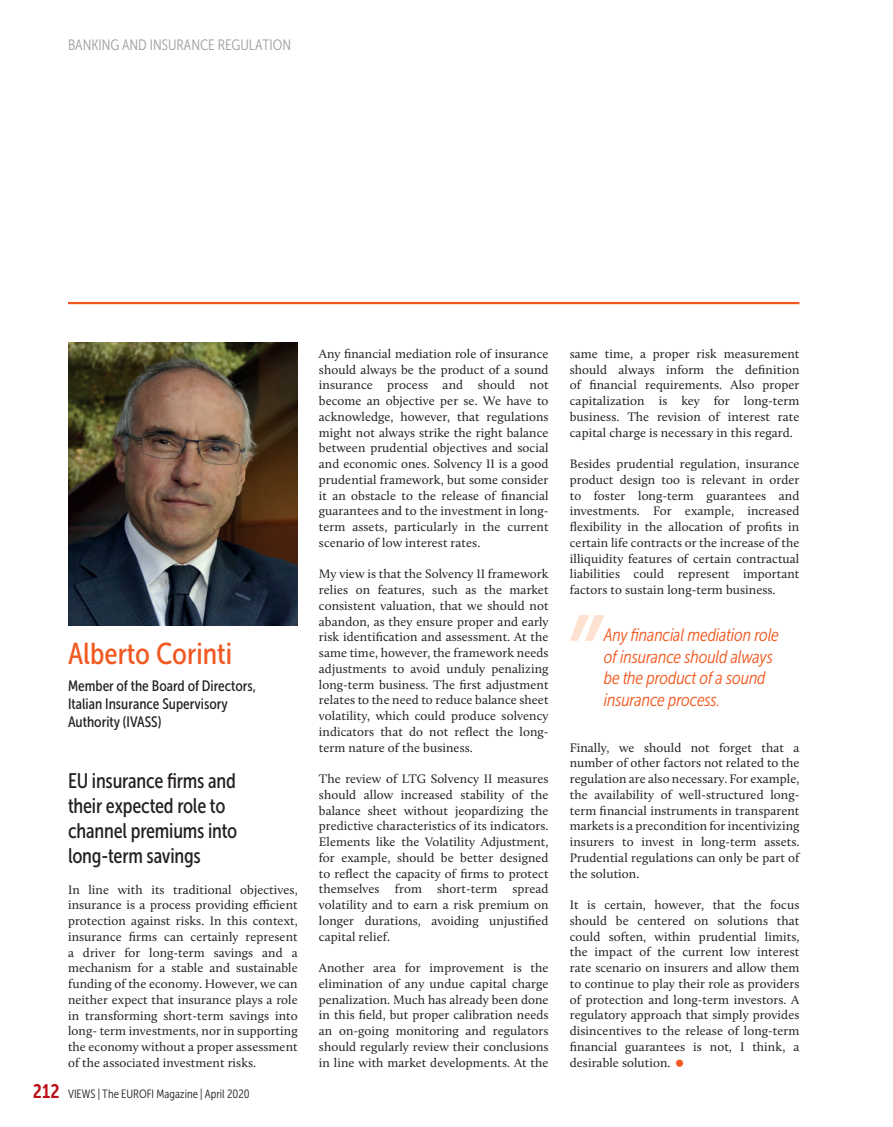
<style>
.page{position:relative;width:893px;height:1127px;background:#fff}
.page>*{position:absolute;margin:0;border:0;box-sizing:border-box;transform-origin:0 0}
.PETIT_Nom{font:30px "Museo Sans Cond 500";color:#f15921}
.PETIT_Titre{font:21px/25.2px "Museo Sans Cond 500";letter-spacing:-.01em;color:#231f20}
.t1{font:19.5px "Museo Sans Cond 700";color:#bb1018}
.t2{font:italic 18px/21.6px "Museo Sans Cond 300";letter-spacing:-.01em;color:#f15921}
.PETIT_Fonction{font:15px/18px "Museo Sans Cond 500";color:#231f20}
.Texte_Non_justifié{font:15px "Museo Sans Cond 300";color:#9d9fa2}
.Texte_Justifié{font:12.75px/15.8px "Calluna";letter-spacing:.005em;color:#231f20;text-align:justify}
.t3{font:12px "Museo Sans Cond 300";color:#231f20}
</style>
<div class="page">
<hr style="left:68px;top:302px;width:731px;height:2px;background:#f15921">
<img style="left:68px;top:342px;width:230px;height:284px">
<svg style="left:570px;top:615px;width:35px;height:26px"></svg>
<p class="Texte_Non_justifié" style="left:68px;top:37px;width:225px">BANKING AND INSURANCE REGULATION</p>
<p class="PETIT_Nom" style="left:68px;top:637px;width:166px">Alberto Corinti</p>
<p class="PETIT_Fonction" style="left:68px;top:676px;width:190px">Member of the Board of Directors,<br>Italian Insurance Supervisory<br>Authority (IVASS)</p>
<p class="PETIT_Titre" style="left:68px;top:768px;width:171px">EU insurance firms and their expected role to channel premiums into long-term savings</p>
<p class="Texte_Justifié" style="left:68px;top:881px;width:231px">In line with its traditional objectives, insurance is a process providing efficient protection against risks. In this context, insurance firms can certainly represent a driver for long-term savings and a mechanism for a stable and sustainable funding of the economy. However, we can neither expect that insurance plays a role in transforming short-term savings into long- term investments, nor in supporting the economy without a proper assessment of the associated investment risks.</p>
<p class="t1" style="left:33px;top:1080px;width:28px">212</p>
<p class="t3" style="left:68px;top:1087px;width:183px">VIEWS | The EUROFI Magazine | April 2020</p>
<p class="Texte_Justifié" style="left:319px;top:346px;width:231px">Any financial mediation role of insurance should always be the product of a sound insurance process and should not become an objective per se. We have to acknowledge, however, that regulations might not always strike the right balance between prudential objectives and social and economic ones. Solvency II is a good prudential framework, but some consider it an obstacle to the release of financial guarantees and to the investment in long&shy;term assets, particularly in the current scenario of low interest rates.</p>
<p class="Texte_Justifié" style="left:319px;top:566px;width:231px">My view is that the Solvency II framework relies on features, such as the market consistent valuation, that we should not abandon, as they ensure proper and early risk identification and assessment. At the same time, however, the framework needs adjustments to avoid unduly penalizing long-term business. The first adjustment relates to the need to reduce balance sheet volatility, which could produce solvency indicators that do not reflect the long&shy;term nature of the business.</p>
<p class="Texte_Justifié" style="left:319px;top:771px;width:231px">The review of LTG Solvency II measures should allow increased stability of the balance sheet without jeopardizing the predictive characteristics of its indicators.<br>Elements like the Volatility Adjustment, for example, should be better designed to reflect the capacity of firms to protect themselves from short-term spread volatility and to earn a risk premium on longer durations, avoiding unjustified capital relief.</p>
<p class="Texte_Justifié" style="left:319px;top:960px;width:231px">Another area for improvement is the elimination of any undue capital charge penalization. Much has already been done in this field, but proper calibration needs an on-going monitoring and regulators should regularly review their conclusions in line with market developments. At the</p>
<p class="Texte_Justifié" style="left:570px;top:345px;width:231px">same time, a proper risk measurement should always inform the definition of financial requirements. Also proper capitalization is key for long-term business. The revision of interest rate capital charge is necessary in this regard.</p>
<p class="Texte_Justifié" style="left:570px;top:456px;width:231px">Besides prudential regulation, insurance product design too is relevant in order to foster long-term guarantees and investments. For example, increased flexibility in the allocation of profits in certain life contracts or the increase of the illiquidity features of certain contractual liabilities could represent important factors to sustain long-term business.</p>
<p class="t2" style="left:604px;top:624px;width:177px">Any financial mediation role of insurance should always be the product of a sound insurance process.</p>
<p class="Texte_Justifié" style="left:570px;top:739px;width:231px">Finally, we should not forget that a number of other factors not related to the regulation are also necessary. For example, the availability of well-structured long&shy;term financial instruments in transparent markets is a precondition for incentivizing insurers to invest in long-term assets.<br>Prudential regulations can only be part of the solution.</p>
<p class="Texte_Justifié" style="left:570px;top:897px;width:231px">It is certain, however, that the focus should be centered on solutions that could soften, within prudential limits, the impact of the current low interest rate scenario on insurers and allow them to continue to play their role as providers of protection and long-term investors. A regulatory approach that simply provides disincentives to the release of long-term financial guarantees is not, I think, a desirable solution.</p>
</div>
